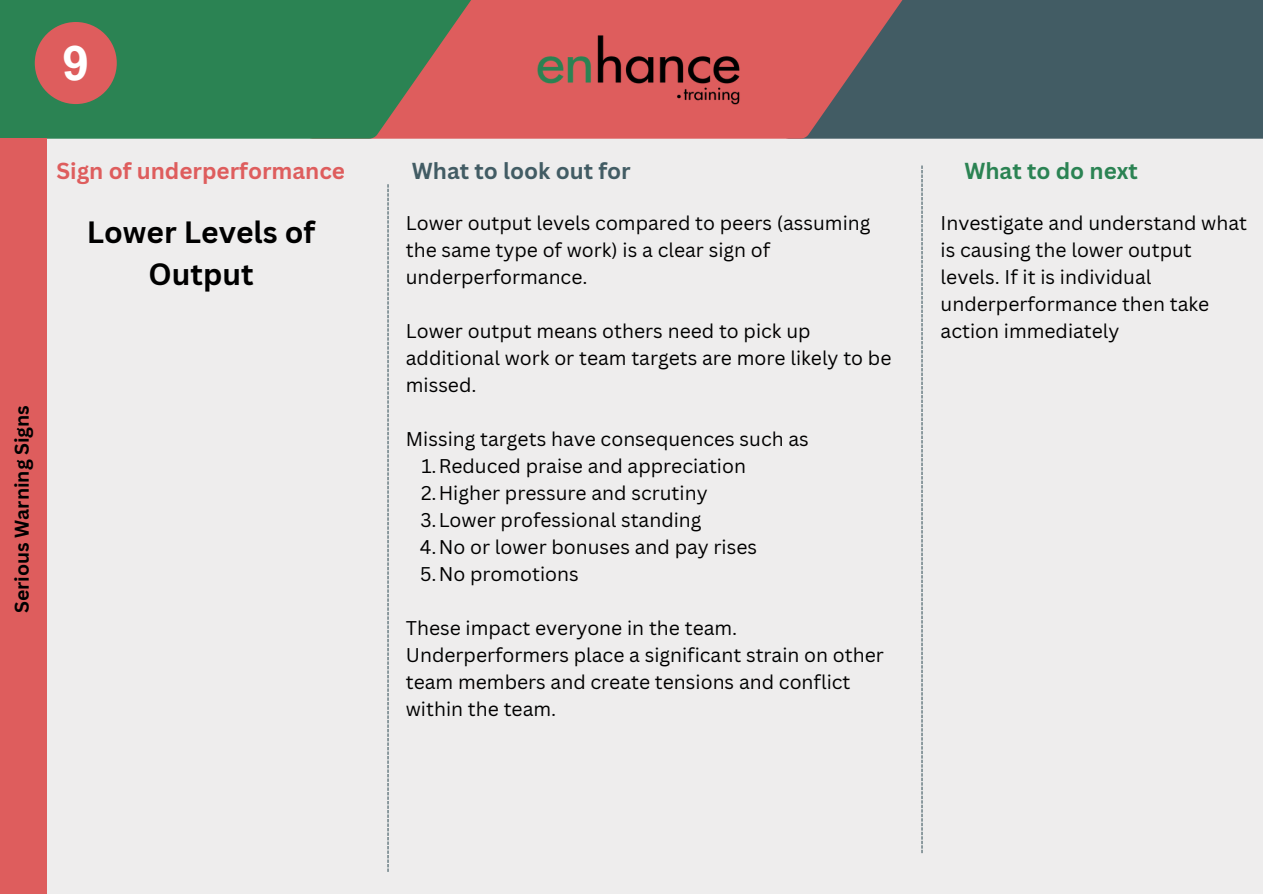
<style>
.page{position:relative;width:1263px;height:894px;background:#fff}
.page>*{position:absolute;margin:0;border:0;box-sizing:border-box;transform-origin:0 0}
.t1{font:700 48px "Arial MT Pro";color:#fff}
.t2{font:700 30px/41.5px "Canva Sans";color:#000;text-align:center}
.t3{font:700 22.5px "Canva Sans";color:#de5d5d}
.t4{font:700 22.5px "Canva Sans";color:#425c64}
.t5{font:700 22.5px "Canva Sans";color:#2b8353}
.t6{font:19.35px/27px "Canva Sans";color:#000}
.t7{font:700 19.35px "Canva Sans";color:#000}
</style>
<div class="page">
<div style="left:0;top:0;width:1263px;height:893px;background:#eeeded"></div>
<svg style="left:387px;top:184px;width:2px;height:687px"></svg>
<div style="left:973px;top:0;width:290px;height:139px;background:#425c64"></div>
<svg style="left:542px;top:0;width:431px;height:139px;background:#9e5d60"></svg>
<svg style="left:0;top:0;width:542px;height:139px;background:#537a55"></svg>
<img style="left:527px;top:22px;width:222px;height:93px">
<svg style="left:921px;top:165px;width:1px;height:687px"></svg>
<div style="left:0;top:139px;width:46px;height:754px;background:#de5d5d"></div>
<div style="left:35px;top:22px;width:82px;height:82px;background:#de5d5d;border-radius:50%"></div>
<p class="t1" style="left:62px;top:45px;width:28px">9</p>
<p class="t7" style="left:8px;top:613px;width:209px;rotate:-90deg">Serious Warning Signs</p>
<p class="t3" style="left:56px;top:154px;width:290px">Sign of underperformance</p>
<p class="t4" style="left:412px;top:154px;width:220px">What to look out for</p>
<p class="t5" style="left:964px;top:154px;width:175px">What to do next</p>
<p class="t2" style="left:87px;top:211px;width:230px">Lower Levels of<br>Output</p>
<p class="t6" style="left:940px;top:209px;width:308px">Investigate and understand what is causing the lower output levels. If it is individual underperformance then take action immediately</p>
<p class="t6" style="left:406px;top:209px;width:466px">Lower output levels compared to peers (assuming the same type of work) is a clear sign of underperformance.</p>
<p class="t6" style="left:406px;top:317px;width:487px">Lower output means others need to pick up additional work or team targets are more likely to be missed.</p>
<p class="t6" style="left:406px;top:425px;width:405px">Missing targets have consequences such as</p>
<p class="t6" style="left:421px;top:452px;width:326px">1.Reduced praise and appreciation</p>
<p class="t6" style="left:421px;top:479px;width:288px">2.Higher pressure and scrutiny</p>
<p class="t6" style="left:420px;top:506px;width:283px">3.Lower professional standing</p>
<p class="t6" style="left:420px;top:533px;width:339px">4.No or lower bonuses and pay rises</p>
<p class="t6" style="left:420px;top:560px;width:160px">5.No promotions</p>
<p class="t6" style="left:406px;top:614px;width:480px">These impact everyone in the team.<br>Underperformers place a significant strain on other team members and create tensions and conflict within the team.</p>
</div>
